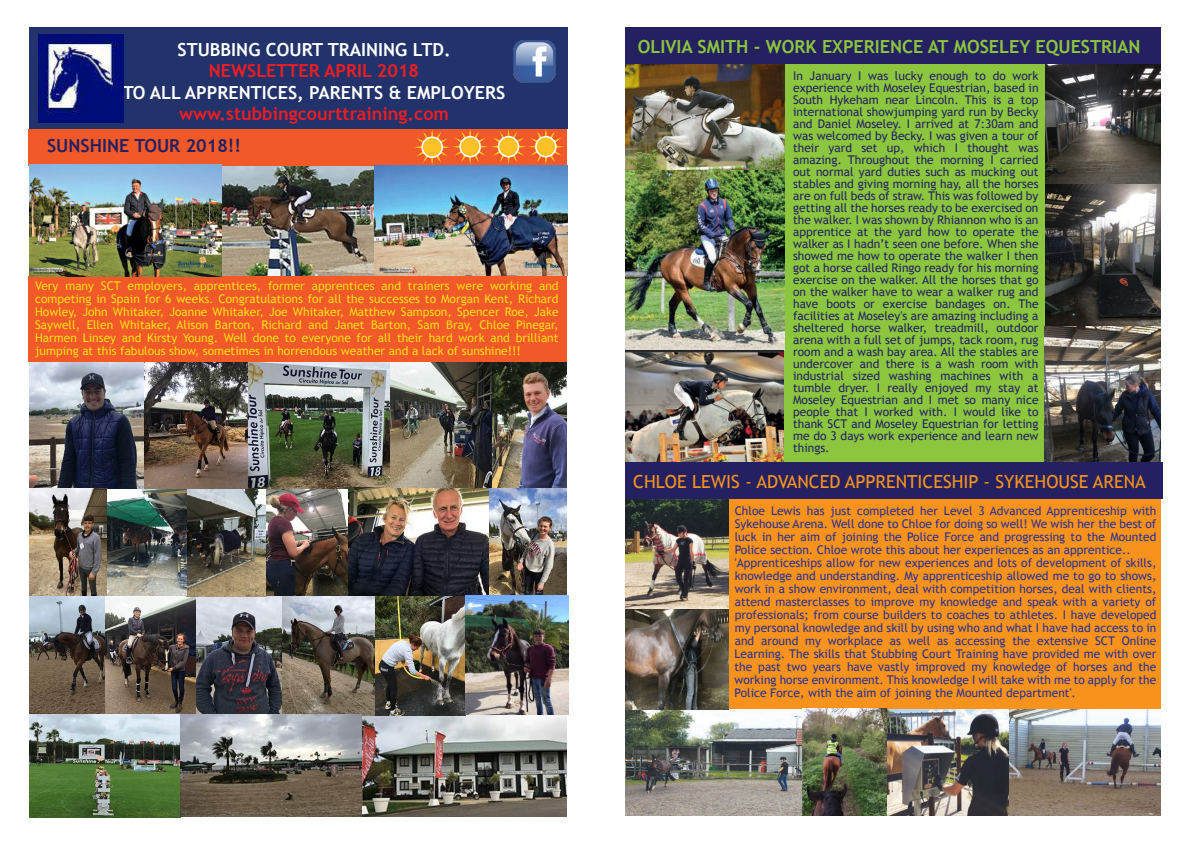
<style>
.page{position:relative;width:1191px;height:842px;background:#fff}
.page>*{position:absolute;margin:0;border:0;box-sizing:border-box;transform-origin:0 0}
.t1{font:700 18px "Trebuchet MS";color:#fff}
.t2{font:18px "Trebuchet MS";color:#f7931d}
.t3{font:700 18px "Trebuchet MS";color:#ee1d23}
.t4{font:700 18px "Trebuchet MS";color:#8bc63e}
.t5{font:700 18px "Trebuchet MS";color:#252161}
.t6{font:12px/12px "Trebuchet MS";color:#252161;text-align:justify}
.t7{font:12px/13px "Trebuchet MS";color:#2e3092}
.t8{font:12px/13px "Trebuchet MS";color:#ffdd17;text-align:justify}
</style>
<div class="page">
<div style="left:623px;top:62px;width:542px;height:423px;background:#8bc63e"></div>
<div style="left:623px;top:28px;width:539px;height:36px;background:#252161"></div>
<img style="left:1045px;top:65px;width:116px;height:119px">
<img style="left:1045px;top:184px;width:116px;height:142px">
<img style="left:1044px;top:326px;width:117px;height:137px">
<div style="left:624px;top:488px;width:539px;height:247px;background:#f7931d"></div>
<img style="left:1008px;top:709px;width:153px;height:106px">
<img style="left:805px;top:709px;width:203px;height:106px">
<img style="left:624px;top:709px;width:181px;height:106px">
<img style="left:624px;top:499px;width:104px;height:110px">
<div style="left:1161px;top:0;width:30px;height:842px;background:#fff"></div>
<img style="left:624px;top:609px;width:104px;height:100px">
<img style="left:624px;top:64px;width:160px;height:107px">
<img style="left:624px;top:171px;width:160px;height:180px">
<img style="left:624px;top:351px;width:159px;height:112px">
<div style="left:623px;top:463px;width:539px;height:36px;background:#252161"></div>
<img style="left:29px;top:361px;width:116px;height:128px">
<img style="left:222px;top:165px;width:185px;height:111px">
<img style="left:145px;top:362px;width:104px;height:127px">
<img style="left:249px;top:362px;width:141px;height:127px">
<img style="left:29px;top:715px;width:538px;height:102px">
<img style="left:29px;top:596px;width:168px;height:119px">
<img style="left:197px;top:596px;width:85px;height:119px">
<img style="left:282px;top:595px;width:93px;height:120px">
<img style="left:375px;top:595px;width:192px;height:120px">
<img style="left:478px;top:361px;width:89px;height:127px">
<img style="left:488px;top:488px;width:79px;height:107px">
<img style="left:29px;top:489px;width:319px;height:107px">
<img style="left:345px;top:487px;width:143px;height:108px">
<div style="left:29px;top:276px;width:545px;height:85px;background:#f15929"></div>
<div style="left:567px;top:0;width:57px;height:842px;background:#fff"></div>
<img style="left:390px;top:362px;width:101px;height:125px">
<div style="left:29px;top:129px;width:538px;height:36px;background:#f15929"></div>
<svg style="left:414px;top:129px;width:150px;height:36px"></svg>
<div style="left:422px;top:137px;width:20px;height:20px;background:#fec127;border-radius:50%"></div>
<div style="left:421px;top:136px;width:22px;height:22px;border:2px solid #fff;border-radius:50%"></div>
<div style="left:29px;top:28px;width:538px;height:101px;background:#22336b"></div>
<img style="left:39px;top:35px;width:85px;height:88px">
<img style="left:513px;top:40px;width:43px;height:43px">
<img style="left:375px;top:165px;width:193px;height:110px">
<img style="left:29px;top:165px;width:193px;height:111px">
<h1 class="t1" style="left:177px;top:38px;width:275px">STUBBING COURT TRAINING LTD.</h1>
<h1 class="t3" style="left:209px;top:60px;width:212px">NEWSLETTER APRIL 2018</h1>
<h1 class="t1" style="left:123px;top:81px;width:384px">TO ALL APPRENTICES, PARENTS &amp; EMPLOYERS</h1>
<h1 class="t3" style="left:179px;top:103px;width:271px">www.stubbingcourttraining.com</h1>
<h1 class="t5" style="left:47px;top:135px;width:195px">SUNSHINE TOUR 2018!!</h1>
<p class="t8" style="left:35px;top:279px;width:525px">Very many SCT employers, apprentices, former apprentices and trainers were working and competing in Spain for 6 weeks. Congratulations for all the successes to Morgan Kent, Richard Howley, John Whitaker, Joanne Whitaker, Joe Whitaker, Matthew Sampson, Spencer Roe, Jake Saywell, Ellen Whitaker, Alison Barton, Richard and Janet Barton, Sam Bray, Chloe Pinegar, Harmen Linsey and Kirsty Young. Well done to everyone for all their hard work and brilliant jumping at this fabulous show, sometimes in horrendous weather and a lack of sunshine!!!</p>
<h1 class="t4" style="left:638px;top:35px;width:504px">OLIVIA SMITH - WORK EXPERIENCE AT MOSELEY EQUESTRIAN</h1>
<p class="t6" style="left:793px;top:69px;width:247px">In January I was lucky enough to do work experience with Moseley Equestrian, based in South Hykeham near Lincoln. This is a top international showjumping yard run by Becky and Daniel Moseley. I arrived at 7:30am and was welcomed by Becky. I was given a tour of their yard set up, which I thought was amazing. Throughout the morning I carried out normal yard duties such as mucking out stables and giving morning hay, all the horses are on full beds of straw. This was followed by getting all the horses ready to be exercised on the walker. I was shown by Rhiannon who is an apprentice at the yard how to operate the walker as I hadn’t seen one before. When she showed me how to operate the walker I then got a horse called Ringo ready for his morning exercise on the walker. All the horses that go on the walker have to wear a walker rug and have boots or exercise bandages on. The facilities at Moseley's are amazing including a sheltered horse walker, treadmill, outdoor arena with a full set of jumps, tack room, rug room and a wash bay area. All the stables are undercover and there is a wash room with industrial sized washing machines with a tumble dryer. I really enjoyed my stay at Moseley Equestrian and I met so many nice people that I worked with. I would like to thank SCT and Moseley Equestrian for letting me do 3 days work experience and learn new things.</p>
<h1 class="t2" style="left:633px;top:471px;width:514px">CHLOE LEWIS - ADVANCED APPRENTICESHIP - SYKEHOUSE ARENA</h1>
<p class="t7" style="left:734px;top:505px;width:423px">Chloe Lewis has just completed her Level 3 Advanced Apprenticeship with Sykehouse Arena. Well done to Chloe for doing so well! We wish her the best of luck in her aim of joining the Police Force and progressing to the Mounted Police section. Chloe wrote this about her experiences as an apprentice.. 'Apprenticeships allow for new experiences and lots of development of skills, knowledge and understanding. My apprenticeship allowed me to go to shows, work in a show environment, deal with competition horses, deal with clients, attend masterclasses to improve my knowledge and speak with a variety of professionals; from course builders to coaches to athletes. I have developed my personal knowledge and skill by using who and what I have had access to in and around my workplace as well as accessing the extensive SCT Online Learning. The skills that Stubbing Court Training have provided me with over the past two years have vastly improved my knowledge of horses and the working horse environment. This knowledge I will take with me to apply for the Police Force, with the aim of joining the Mounted department'.</p>
</div>
